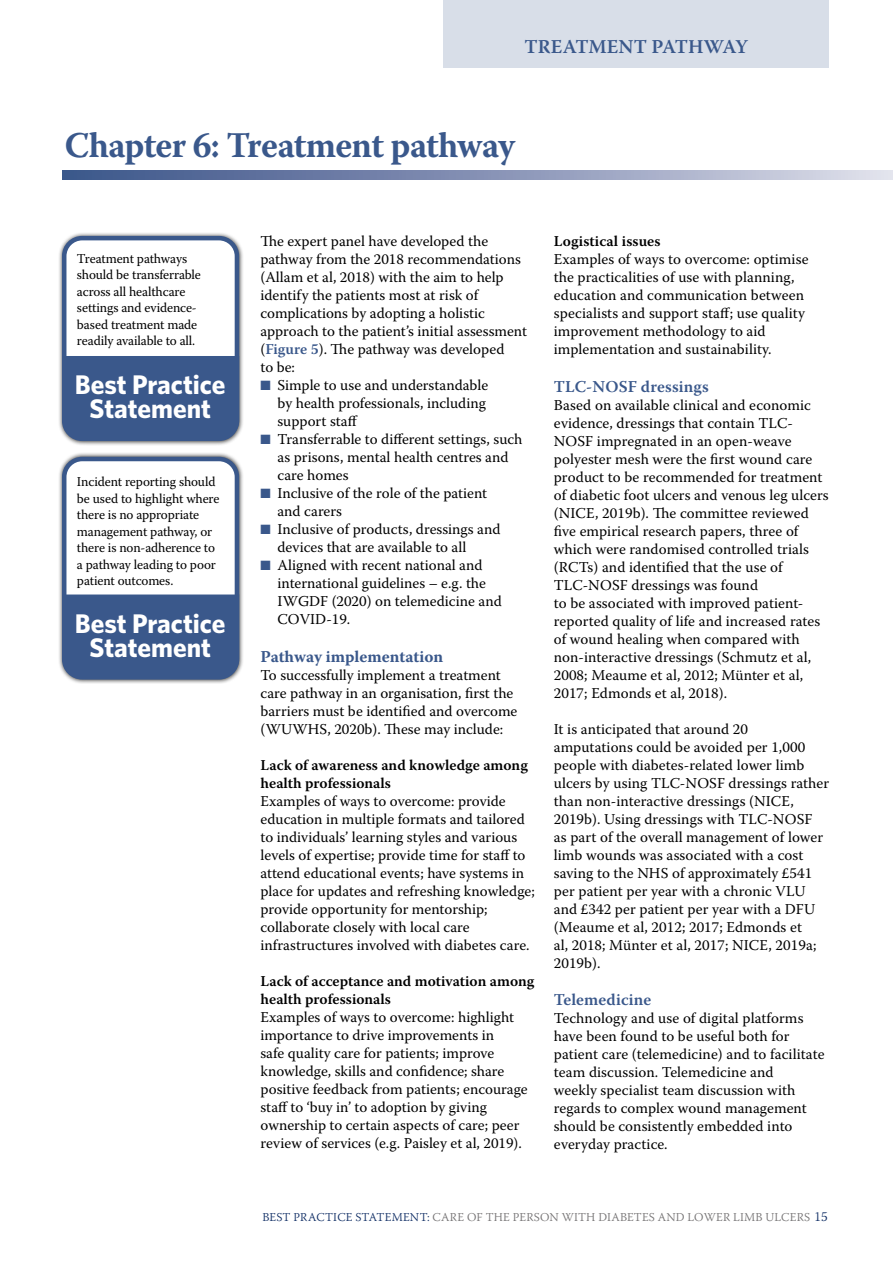
<style>
.page{position:relative;width:893px;height:1263px;background:#fff}
.page>*{position:absolute;margin:0;border:0;box-sizing:border-box;transform-origin:0 0}
.t1{font:700 36px "Warnock Pro";letter-spacing:-.02em;color:#3a588b}
.t2{font:700 27px/24px "Whitney";color:#fff;text-align:center}
.t3{font:600 19.5px "Warnock Pro";color:#3a588b}
.t4{font:600 16.5px "Warnock Pro";letter-spacing:.005em;color:#3a588b}
.t5{font:700 16.5px "Warnock Pro";color:#3a588b}
.t6{font:15px/18px "Warnock Pro";letter-spacing:.005em;color:#000}
.t7{font:600 15px/18px "Warnock Pro";color:#000}
.t8{font:13.5px/16.5px "Warnock Pro";letter-spacing:-.01em;color:#000}
.t9{font:300 12px "Warnock Pro";letter-spacing:.01em;color:#737172}
.s1{font-weight:600;color:#3a588b}
.s2{color:#3a588b}
.s3{color:#102e65}
.s4{font-size:13.5px;color:#102e65}
</style>
<div class="page">
<div style="left:444px;top:0;width:385px;height:68px;background:#d8dee8"></div>
<svg style="left:63px;top:170px;width:830px;height:9px;background:#8895b7"></svg>
<div style="left:58px;top:231px;width:185px;height:215px;background:#000;opacity:.75"></div>
<div style="left:64px;top:238px;width:173px;height:201px;background:#fff;border-radius:18px"></div>
<div style="left:62px;top:236px;width:177px;height:205px;border:4px solid #3a588b;border-radius:18px"></div>
<div style="left:58px;top:452px;width:185px;height:232px;background:#000;opacity:.75"></div>
<div style="left:64px;top:459px;width:173px;height:218px;background:#fff;border-radius:18px"></div>
<div style="left:62px;top:457px;width:177px;height:222px;border:4px solid #3a588b;border-radius:18px"></div>
<div style="left:63px;top:356px;width:176px;height:82px;background:#3a588b"></div>
<div style="left:63px;top:594px;width:176px;height:83px;background:#3a588b"></div>
<h3 class="t3" style="left:525px;top:34px;width:225px">TREATMENT PATHWAY</h3>
<h1 class="t1" style="left:65px;top:123px;width:452px">Chapter 6: Treatment pathway</h1>
<p class="t8" style="left:77px;top:250px;width:125px">Treatment pathways should be transferrable across all healthcare settings and evidence&shy;based treatment made readily available to all.</p>
<h2 class="t2" style="left:75px;top:372px;width:152px">Best Practice<br>Statement</h2>
<p class="t8" style="left:77px;top:473px;width:144px">Incident reporting should be used to highlight where there is no appropriate management pathway, or there is non-adherence to a pathway leading to poor patient outcomes.</p>
<h2 class="t2" style="left:75px;top:610px;width:152px">Best Practice<br>Statement</h2>
<p class="t6" style="left:260px;top:232px;width:268px">The expert panel have developed the pathway from the 2018 recommendations (Allam et al, 2018) with the aim to help identify the patients most at risk of complications by adopting a holistic approach to the patient’s initial assessment (<span class="s1">Figure 5</span>). The pathway was developed<br>to be:</p>
<p class="t6" style="left:277px;top:376px;width:212px;text-indent:-17px"><span class="s2">■</span> Simple to use and understandable by health professionals, including support staff</p>
<p class="t6" style="left:277px;top:430px;width:247px;text-indent:-17px"><span class="s2">■</span> Transferrable to different settings, such as prisons, mental health centres and care homes</p>
<p class="t6" style="left:277px;top:484px;width:211px;text-indent:-17px"><span class="s2">■</span> Inclusive of the role of the patient and carers</p>
<p class="t6" style="left:277px;top:520px;width:225px;text-indent:-17px"><span class="s2">■</span> Inclusive of products, dressings and devices that are available to all</p>
<p class="t6" style="left:277px;top:556px;width:226px;text-indent:-17px"><span class="s2">■</span> Aligned with recent national and international guidelines – e.g. the<br>IWGDF (2020) on telemedicine and<br>COVID-19.</p>
<p class="t5" style="left:260px;top:647px;width:184px">Pathway implementation</p>
<p class="t6" style="left:260px;top:666px;width:258px">To successfully implement a treatment care pathway in an organisation, first the barriers must be identified and overcome (WUWHS, 2020b). These may include:</p>
<p class="t7" style="left:260px;top:756px;width:269px">Lack of awareness and knowledge among health professionals</p>
<p class="t6" style="left:260px;top:792px;width:276px">Examples of ways to overcome: provide education in multiple formats and tailored to individuals’ learning styles and various levels of expertise; provide time for staff to attend educational events; have systems in place for updates and refreshing knowledge; provide opportunity for mentorship; collaborate closely with local care infrastructures involved with diabetes care.</p>
<p class="t7" style="left:260px;top:972px;width:275px">Lack of acceptance and motivation among health professionals</p>
<p class="t6" style="left:260px;top:1008px;width:269px">Examples of ways to overcome: highlight importance to drive improvements in<br>safe quality care for patients; improve knowledge, skills and confidence; share positive feedback from patients; encourage staff to ‘buy in’ to adoption by giving ownership to certain aspects of care; peer review of services (e.g. Paisley et al, 2019).</p>
<p class="t7" style="left:554px;top:232px;width:108px">Logistical issues</p>
<p class="t6" style="left:554px;top:250px;width:256px">Examples of ways to overcome: optimise the practicalities of use with planning, education and communication between specialists and support staff; use quality improvement methodology to aid implementation and sustainability.</p>
<p class="t4" style="left:554px;top:376px;width:156px">TLC-NOSF dressings</p>
<p class="t6" style="left:554px;top:396px;width:276px">Based on available clinical and economic evidence, dressings that contain TLC-NOSF impregnated in an open-weave polyester mesh were the first wound care product to be recommended for treatment of diabetic foot ulcers and venous leg ulcers (NICE, 2019b). The committee reviewed five empirical research papers, three of which were randomised controlled trials (RCTs) and identified that the use of TLC-NOSF dressings was found<br>to be associated with improved patient&shy;reported quality of life and increased rates of wound healing when compared with non-interactive dressings (Schmutz et al, 2008; Meaume et al, 2012; Münter et al, 2017; Edmonds et al, 2018).</p>
<p class="t6" style="left:554px;top:720px;width:277px">It is anticipated that around 20 amputations could be avoided per 1,000 people with diabetes-related lower limb ulcers by using TLC-NOSF dressings rather than non-interactive dressings (NICE, 2019b). Using dressings with TLC-NOSF<br>as part of the overall management of lower limb wounds was associated with a cost saving to the NHS of approximately £541 per patient per year with a chronic VLU and £342 per patient per year with a DFU (Meaume et al, 2012; 2017; Edmonds et<br>al, 2018; Münter et al, 2017; NICE, 2019a; 2019b).</p>
<p class="t4" style="left:554px;top:990px;width:99px">Telemedicine</p>
<p class="t6" style="left:554px;top:1009px;width:272px">Technology and use of digital platforms have been found to be useful both for patient care (telemedicine) and to facilitate team discussion. Telemedicine and<br>weekly specialist team discussion with regards to complex wound management should be consistently embedded into everyday practice.</p>
<p class="t9" style="left:262px;top:1209px;width:567px"><span class="s3">BEST PRACTICE STATEMENT:</span> CARE OF THE PERSON WITH DIABETES AND LOWER LIMB ULCERS <span class="s4">15</span></p>
</div>
